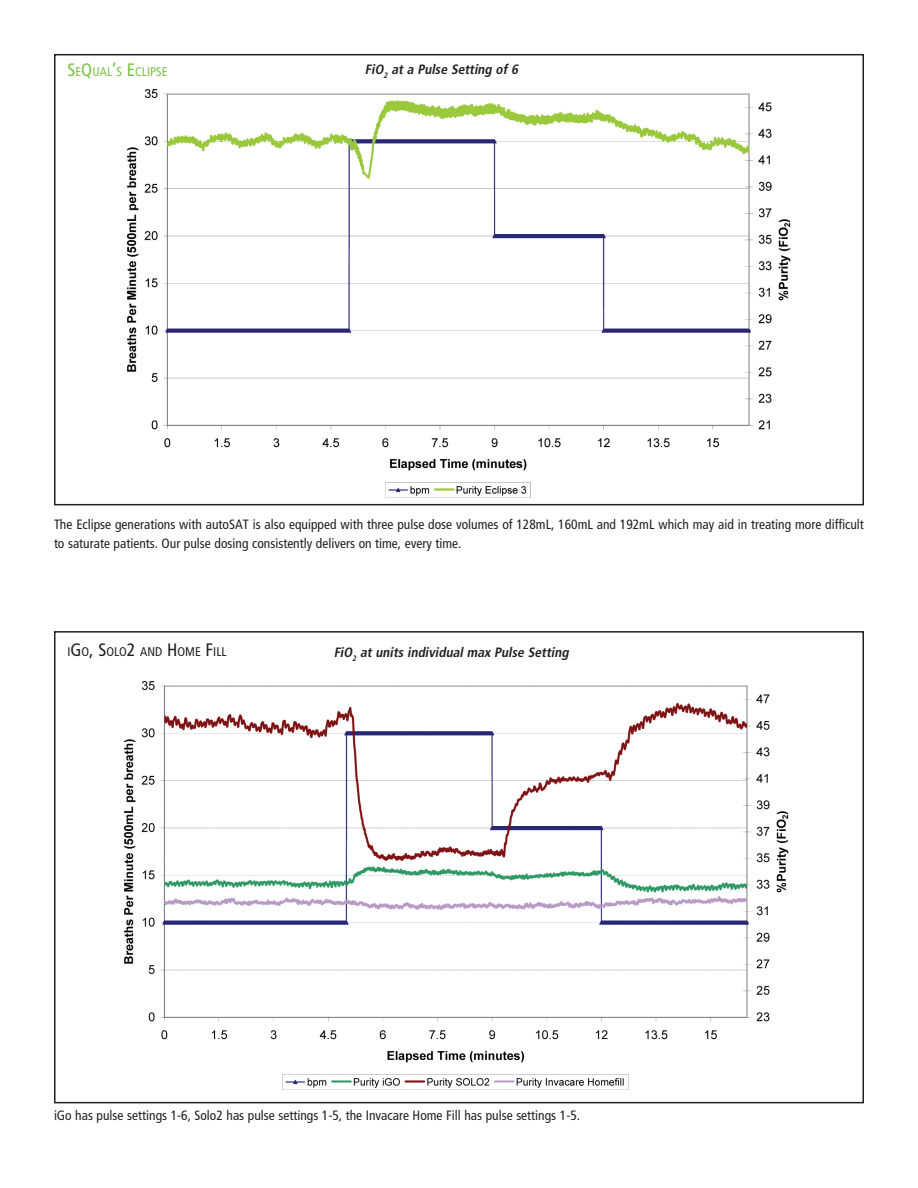
<style>
.page{position:relative;width:918px;height:1188px;background:#fff}
.page>*{position:absolute;margin:0;border:0;box-sizing:border-box;transform-origin:0 0}
.t1{font:condensed 13.5px/19.5px "Frutiger";color:#231f20}
.t2{font:italic 700 condensed 13.5px "Frutiger";color:#231f20}
.t3{font:condensed 12.6px "Frutiger";color:#231f20}
.t4{font:condensed 12.6px "Frutiger";color:#79c145}
.s1{font-size:18px}
</style>
<div class="page">
<img style="left:126px;top:89px;width:665px;height:409px">
<div style="left:54px;top:54px;width:810px;height:451px;border:2px solid #231f20"></div>
<img style="left:123px;top:681px;width:666px;height:409px">
<div style="left:54px;top:631px;width:810px;height:472px;border:2px solid #231f20"></div>
<p class="t4" style="left:68px;top:65px;width:102px"><span class="s1">S</span>E<span class="s1">Q</span>UAL<span class="s1">’</span>S <span class="s1">E</span>CLIPSE</p>
<p class="t2" style="left:365px;top:61px;width:158px">FiO<sub>2</sub> at a Pulse Setting of 6</p>
<p class="t1" style="left:54px;top:515px;width:811px">The Eclipse generations with autoSAT is also equipped with three pulse dose volumes of 128mL, 160mL and 192mL which may aid in treating more difficult to saturate patients. Our pulse dosing consistently delivers on time, every time.</p>
<p class="t3" style="left:68px;top:645px;width:161px">I<span class="s1">G</span>O<span class="s1">, S</span>OLO<span class="s1">2</span> AND <span class="s1">H</span>OME <span class="s1">F</span>ILL</p>
<p class="t2" style="left:334px;top:644px;width:239px">FiO<sub>2</sub> at units individual max Pulse Setting</p>
<p class="t1" style="left:54px;top:1105px;width:528px">iGo has pulse settings 1-6, Solo2 has pulse settings 1-5, the Invacare Home Fill has pulse settings 1-5.</p>
</div>
